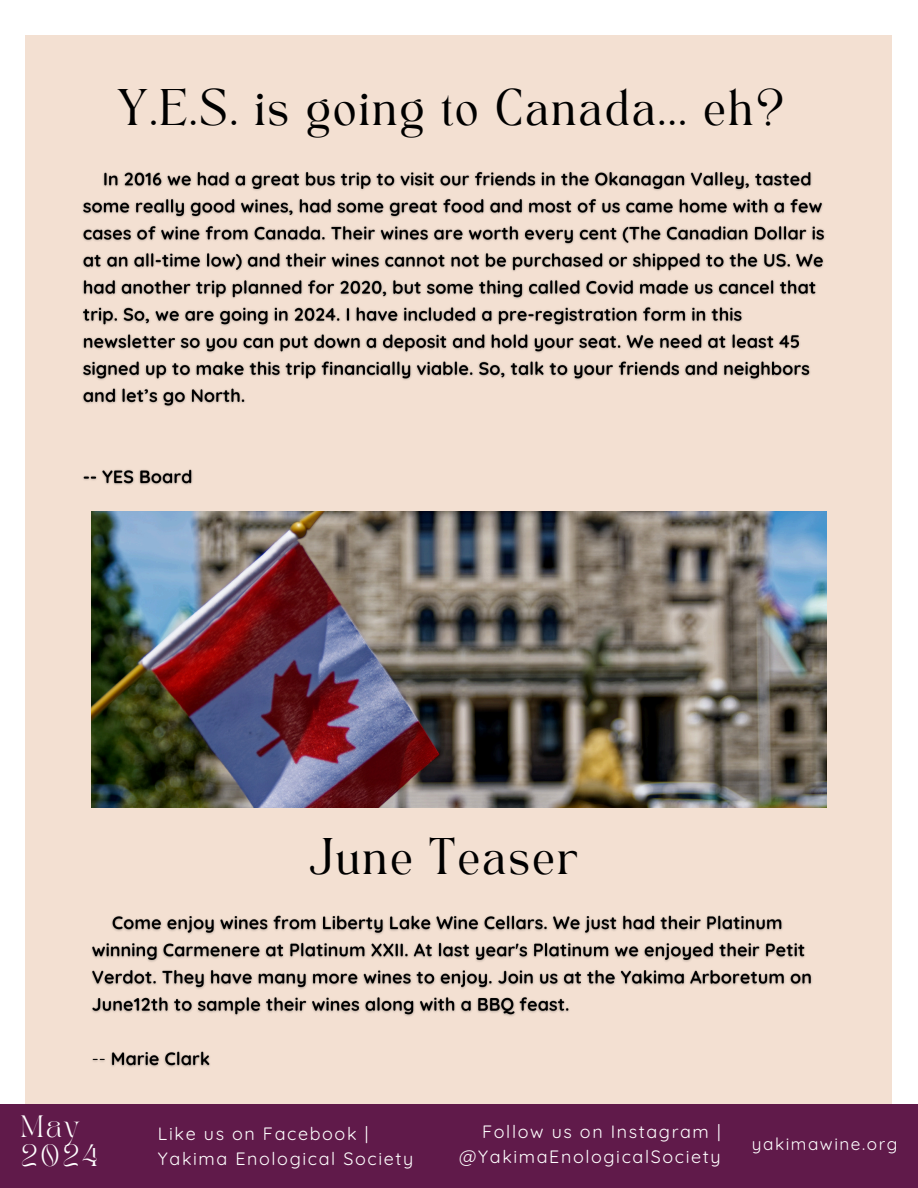
<style>
.page{position:relative;width:918px;height:1188px;background:#fff}
.page>*{position:absolute;margin:0;border:0;box-sizing:border-box;transform-origin:0 0}
.t1{font:36px "TAN Angleton";color:#000}
.t2{font:21.6px/29.2px "TAN PEARL Regular";letter-spacing:.09em;color:#fff}
.t3{font:17.85px "Quicksand";letter-spacing:.09em;color:#fff}
.t4{font:17.1px "Quicksand";letter-spacing:.09em;color:#fff}
</style>
<div class="page">
<div style="left:26px;top:35px;width:866px;height:1069px;background:#f3e0d2"></div>
<div style="left:0;top:1104px;width:918px;height:84px;background:#601a4a"></div>
<img style="left:92px;top:511px;width:734px;height:296px">
<img style="left:82px;top:171px;width:743px;height:314px">
<img style="left:91px;top:915px;width:721px;height:152px">
<p class="t1" style="left:117px;top:88px;width:670px">Y.E.S. is going to Canada... eh?</p>
<p class="t1" style="left:308px;top:837px;width:272px">June Teaser</p>
<h2 class="t2" style="left:21px;top:1114px;width:79px">May<br>2024</h2>
<p class="t3" style="left:158px;top:1122px;width:212px">Like us on Facebook |</p>
<p class="t3" style="left:158px;top:1147px;width:257px">Yakima Enological Society</p>
<p class="t3" style="left:482px;top:1120px;width:240px">Follow us on Instagram |</p>
<p class="t3" style="left:459px;top:1145px;width:263px">@YakimaEnologicalSociety</p>
<h1 class="t4" style="left:752px;top:1133px;width:147px">yakimawine.org</h1>
</div>
